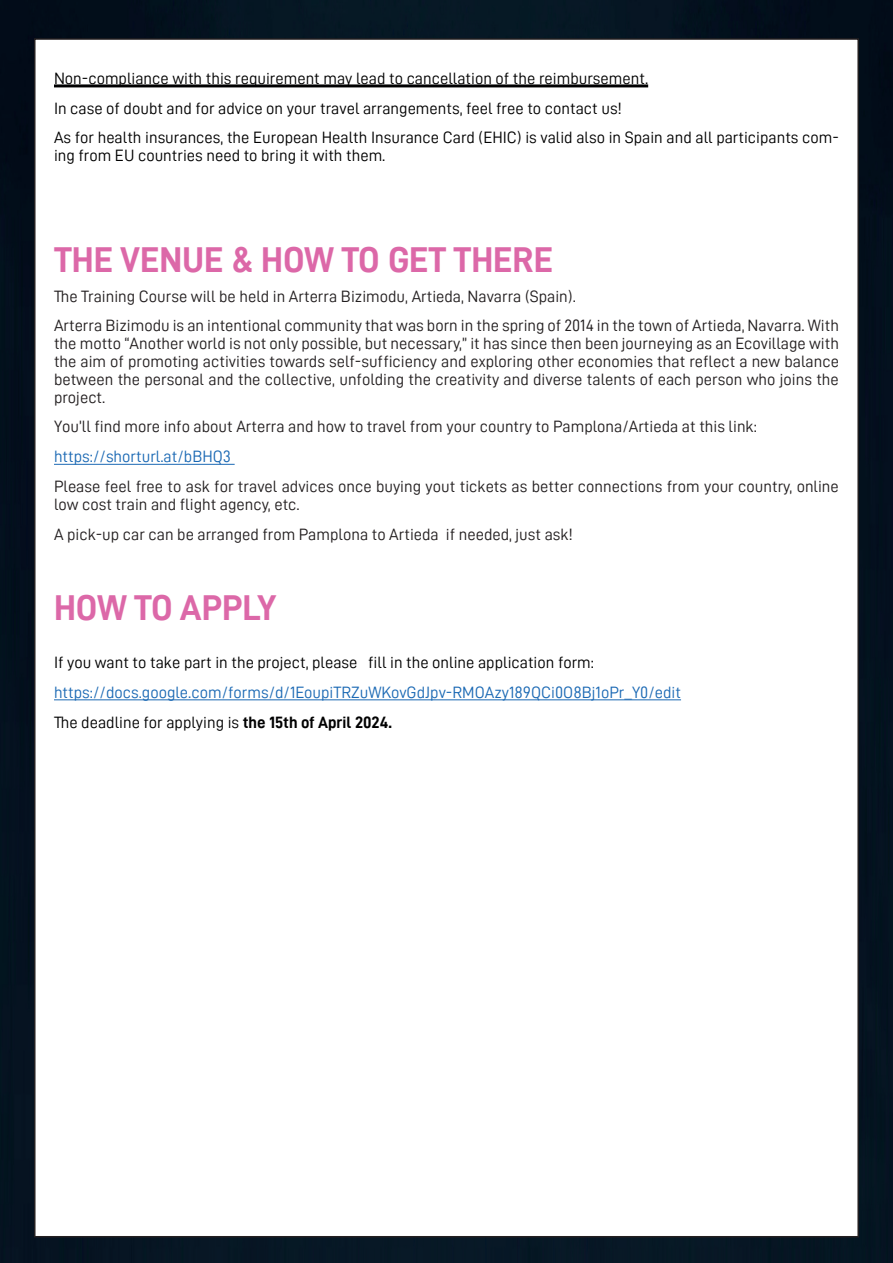
<style>
.page{position:relative;width:893px;height:1263px;background:#04111f}
.page>*{position:absolute;margin:0;border:0;box-sizing:border-box;transform-origin:0 0}
.t1{font:36px "D DIN Bold";color:#dc68a8}
.t2{font:16.5px/17.9px "D DIN";color:#231f20}
.t3{font:16.5px/29.8px "D DIN";color:#000001}
.t4{font:16.5px/29.8px "D DIN";color:#1b69b4}
.s1{color:#000001}
.s2{font-family:"D DIN Bold";color:#000001}
</style>
<div class="page">
<div style="left:35px;top:39px;width:823px;height:1198px;background:#fff"></div>
<hr style="left:54px;top:84px;width:594px;height:3px;background:#000001">
<hr style="left:54px;top:464px;width:181px;height:1px;background:#1b69b4">
<hr style="left:54px;top:699px;width:627px;height:1px;background:#1b69b4">
<p class="t3" style="left:54px;top:63px;width:786px">Non-compliance with this requirement may lead to cancellation of the reimbursement.<br>In case of doubt and for advice on your travel arrangements, feel free to contact us!<br>As for health insurances, the European Health Insurance Card (EHIC) is valid also in Spain and all participants com-</p>
<p class="t3" style="left:54px;top:140px;width:333px">ing from EU countries need to bring it with them.</p>
<h1 class="t1" style="left:54px;top:239px;width:500px">THE VENUE &amp; HOW TO GET THERE</h1>
<p class="t2" style="left:54px;top:281px;width:786px;line-height:29.8px">The Training Course will be held in Arterra Bizimodu, Artieda, Navarra (Spain).<br>Arterra Bizimodu is an intentional community that was born in the spring of 2014 in the town of Artieda, Navarra. With</p>
<p class="t2" style="left:54px;top:334px;width:786px;text-align:justify">the motto “Another world is not only possible, but necessary,” it has since then been journeying as an Ecovillage with the aim of promoting activities towards self-sufficiency and exploring other economies that reflect a new balance between the personal and the collective, unfolding the creativity and diverse talents of each person who joins the project.</p>
<p class="t2" style="left:54px;top:417px;width:704px">You’ll find more info about Arterra and how to travel from your country to Pamplona/Artieda at this link:</p>
<p class="t4" style="left:54px;top:441px;width:179px">https://shorturl.at/bBHQ3</p>
<p class="t2" style="left:54px;top:477px;width:786px">Please feel free to ask for travel advices once buying yout tickets as better connections from your country, online low cost train and flight agency, etc.</p>
<p class="t2" style="left:54px;top:525px;width:520px">A pick-up car can be arranged from Pamplona to Artieda if needed, just ask!</p>
<h1 class="t1" style="left:54px;top:588px;width:224px">HOW TO APPLY</h1>
<p class="t3" style="left:54px;top:647px;width:542px">If you want to take part in the project, please fill in the online application form:</p>
<p class="t4" style="left:54px;top:677px;width:629px">https://docs.google.com/forms/d/1EoupiTRZuWKovGdJpv-RMOAzy189QCi0O8Bj1oPr_Y0/edit<br><span class="s1">The deadline for applying is</span> <span class="s2">the 15th of April 2024.</span></p>
</div>
